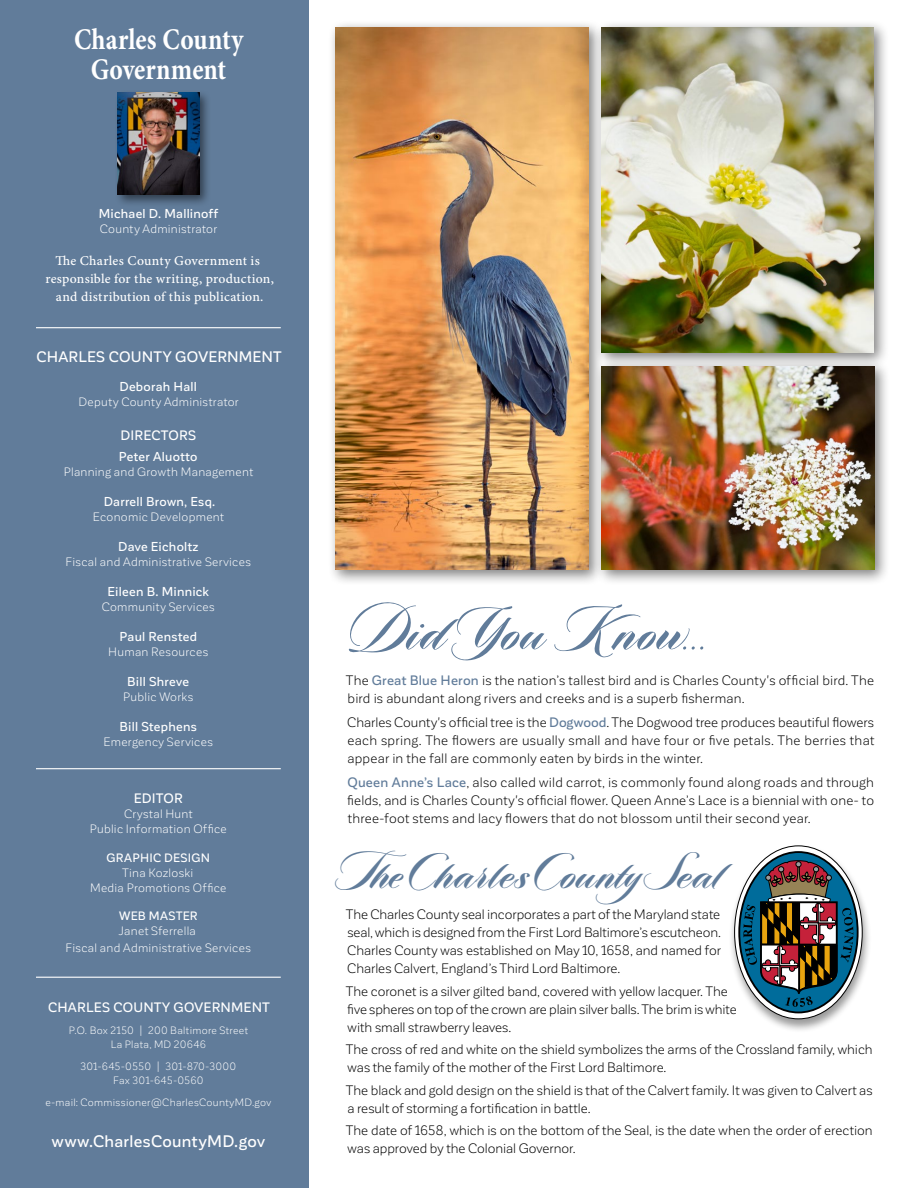
<style>
.page{position:relative;width:918px;height:1188px;background:#fff}
.page>*{position:absolute;margin:0;border:0;box-sizing:border-box;transform-origin:0 0}
.t1{font:57px "Arbordale Pro";letter-spacing:.01em;color:#617c9a}
.t2{font:46.5px "Arbordale Pro";letter-spacing:.025em;color:#617c9a}
.t3{font:700 30px/30px "Minion Pro";color:#fff;text-align:center;scale:.85 1}
.t4{font:500 16.5px "Corporative Sans";letter-spacing:.02em;color:#fff}
.t5{font:500 15px "Corporative Sans";letter-spacing:.015em;color:#fff}
.Article_Text_-_1_Col{font:13.5px/18px "Corporative Sans";color:#000}
.t6{font:13.5px/18px "Minion Pro Medium Capt";letter-spacing:.015em;color:#fff;text-align:center}
.t7{font:500 13.5px "Corporative Sans";letter-spacing:.015em;color:#fff}
.t8{font:500 12.75px "Corporative Sans";letter-spacing:.025em;color:#fff}
.t9{font:12px "Corporative Sans";letter-spacing:.025em;color:#fff}
.t10{font:500 12px "Corporative Sans";letter-spacing:.025em;color:#fff}
.t11{font:10.5px "Corporative Sans";letter-spacing:.03em;color:#fff}
.s1{font-weight:500;color:#617c9a}
</style>
<div class="page">
<div style="left:0;top:0;width:308px;height:1188px;background:#617c9a"></div>
<div style="left:328px;top:19px;width:276px;height:566px;background:#000;opacity:.5"></div>
<img style="left:335px;top:27px;width:253px;height:543px">
<div style="left:728px;top:844px;width:143px;height:189px;background:#000;opacity:.4"></div>
<svg style="left:735px;top:846px;width:127px;height:173px"></svg>
<svg style="left:739px;top:852px;width:119px;height:160px"></svg>
<svg style="left:743px;top:860px;width:110px;height:160px"></svg>
<div style="left:594px;top:19px;width:295px;height:350px;background:#000;opacity:.5"></div>
<img style="left:602px;top:27px;width:272px;height:326px">
<div style="left:594px;top:359px;width:296px;height:226px;background:#000;opacity:.5"></div>
<img style="left:602px;top:366px;width:272px;height:204px">
<hr style="left:36px;top:327px;width:245px;height:1px;background:#fff">
<hr style="left:36px;top:768px;width:245px;height:1px;background:#fff">
<hr style="left:36px;top:977px;width:245px;height:1px;background:#fff">
<div style="left:115px;top:89px;width:97px;height:118px;background:#000;opacity:.5"></div>
<img style="left:118px;top:92px;width:81px;height:102px">
<p class="t3" style="left:74px;top:24px;width:201px">Charles County<br>Government</p>
<p class="t8" style="left:99px;top:207px;width:121px">Michael D. Mallinoff</p>
<p class="t9" style="left:100px;top:223px;width:119px">County Administrator</p>
<p class="t6" style="left:45px;top:252px;width:230px">The Charles County Government is responsible for the writing, production, and distribution of this publication.</p>
<p class="t5" style="left:36px;top:349px;width:246px">CHARLES COUNTY GOVERNMENT</p>
<p class="t8" style="left:119px;top:379px;width:79px">Deborah Hall</p>
<p class="t9" style="left:79px;top:395px;width:162px">Deputy County Administrator</p>
<p class="t7" style="left:121px;top:428px;width:77px">DIRECTORS</p>
<p class="t8" style="left:119px;top:450px;width:80px">Peter Aluotto</p>
<p class="t9" style="left:64px;top:466px;width:191px">Planning and Growth Management</p>
<p class="t8" style="left:104px;top:495px;width:113px">Darrell Brown, Esq.</p>
<p class="t9" style="left:93px;top:511px;width:132px">Economic Development</p>
<p class="t8" style="left:118px;top:540px;width:82px">Dave Eicholtz</p>
<p class="t9" style="left:66px;top:556px;width:187px">Fiscal and Administrative Services</p>
<p class="t8" style="left:108px;top:585px;width:103px">Eileen B. Minnick</p>
<p class="t9" style="left:102px;top:601px;width:114px">Community Services</p>
<p class="t8" style="left:120px;top:630px;width:79px">Paul Rensted</p>
<p class="t9" style="left:108px;top:646px;width:101px">Human Resources</p>
<p class="t8" style="left:127px;top:675px;width:63px">Bill Shreve</p>
<p class="t9" style="left:123px;top:691px;width:72px">Public Works</p>
<p class="t8" style="left:120px;top:720px;width:79px">Bill Stephens</p>
<p class="t9" style="left:104px;top:736px;width:111px">Emergency Services</p>
<p class="t7" style="left:134px;top:791px;width:50px">EDITOR</p>
<p class="t9" style="left:124px;top:808px;width:70px">Crystal Hunt</p>
<p class="t9" style="left:90px;top:823px;width:139px">Public Information Office</p>
<p class="t10" style="left:107px;top:851px;width:105px">GRAPHIC DESIGN</p>
<p class="t9" style="left:122px;top:866px;width:73px">Tina Kozloski</p>
<p class="t9" style="left:90px;top:881px;width:138px">Media Promotions Office</p>
<p class="t10" style="left:119px;top:909px;width:80px">WEB MASTER</p>
<p class="t9" style="left:119px;top:925px;width:78px">Janet Sferrella</p>
<p class="t9" style="left:66px;top:941px;width:187px">Fiscal and Administrative Services</p>
<p class="t7" style="left:48px;top:1000px;width:223px">CHARLES COUNTY GOVERNMENT</p>
<p class="t11" style="left:69px;top:1025px;width:181px">P.O. Box 2150 | 200 Baltimore Street</p>
<p class="t11" style="left:111px;top:1038px;width:97px">La Plata, MD 20646</p>
<p class="t11" style="left:80px;top:1061px;width:158px">301-645-0550 | 301-870-3000</p>
<p class="t11" style="left:113px;top:1074px;width:92px">Fax 301-645-0560</p>
<p class="t11" style="left:45px;top:1097px;width:227px">e-mail: Commissioner@CharlesCountyMD.gov</p>
<p class="t4" style="left:52px;top:1133px;width:215px">www.CharlesCountyMD.gov</p>
<p class="t1" style="left:343px;top:600px;width:363px">Did You Know…</p>
<p class="Article_Text_-_1_Col" style="left:346px;top:672px;width:529px">The <span class="s1">Great Blue Heron</span> is the nation’s tallest bird and is Charles County's official bird. The bird is abundant along rivers and creeks and is a superb fisherman.</p>
<p class="Article_Text_-_1_Col" style="left:347px;top:714px;width:529px;text-align:justify">Charles County's official tree is the <span class="s1">Dogwood</span>. The Dogwood tree produces beautiful flowers each spring. The flowers are usually small and have four or five petals. The berries that appear in the fall are commonly eaten by birds in the winter.</p>
<p class="Article_Text_-_1_Col" style="left:347px;top:774px;width:528px;text-align:justify"><span class="s1">Queen Anne’s Lace</span>, also called wild carrot, is commonly found along roads and through fields, and is Charles County's official flower. Queen Anne’s Lace is a biennial with one- to three-foot stems and lacy flowers that do not blossom until their second year.</p>
<p class="t2" style="left:335px;top:848px;width:385px">The Charles CountySeal</p>
<p class="Article_Text_-_1_Col" style="left:346px;top:906px;width:376px;text-align:justify">The Charles County seal incorporates a part of the Maryland state seal, which is designed from the First Lord Baltimore’s escutcheon.<br>Charles County was established on May 10, 1658, and named for Charles Calvert, England’s Third Lord Baltimore.</p>
<p class="Article_Text_-_1_Col" style="left:346px;top:982px;width:392px">The coronet is a silver gilted band, covered with yellow lacquer. The five spheres on top of the crown are plain silver balls. The brim is white with small strawberry leaves.</p>
<p class="Article_Text_-_1_Col" style="left:346px;top:1041px;width:528px">The cross of red and white on the shield symbolizes the arms of the Crossland family, which was the family of the mother of the First Lord Baltimore.</p>
<p class="Article_Text_-_1_Col" style="left:346px;top:1081px;width:528px">The black and gold design on the shield is that of the Calvert family. It was given to Calvert as a result of storming a fortification in battle.</p>
<p class="Article_Text_-_1_Col" style="left:346px;top:1122px;width:528px">The date of 1658, which is on the bottom of the Seal, is the date when the order of erection was approved by the Colonial Governor.</p>
</div>
